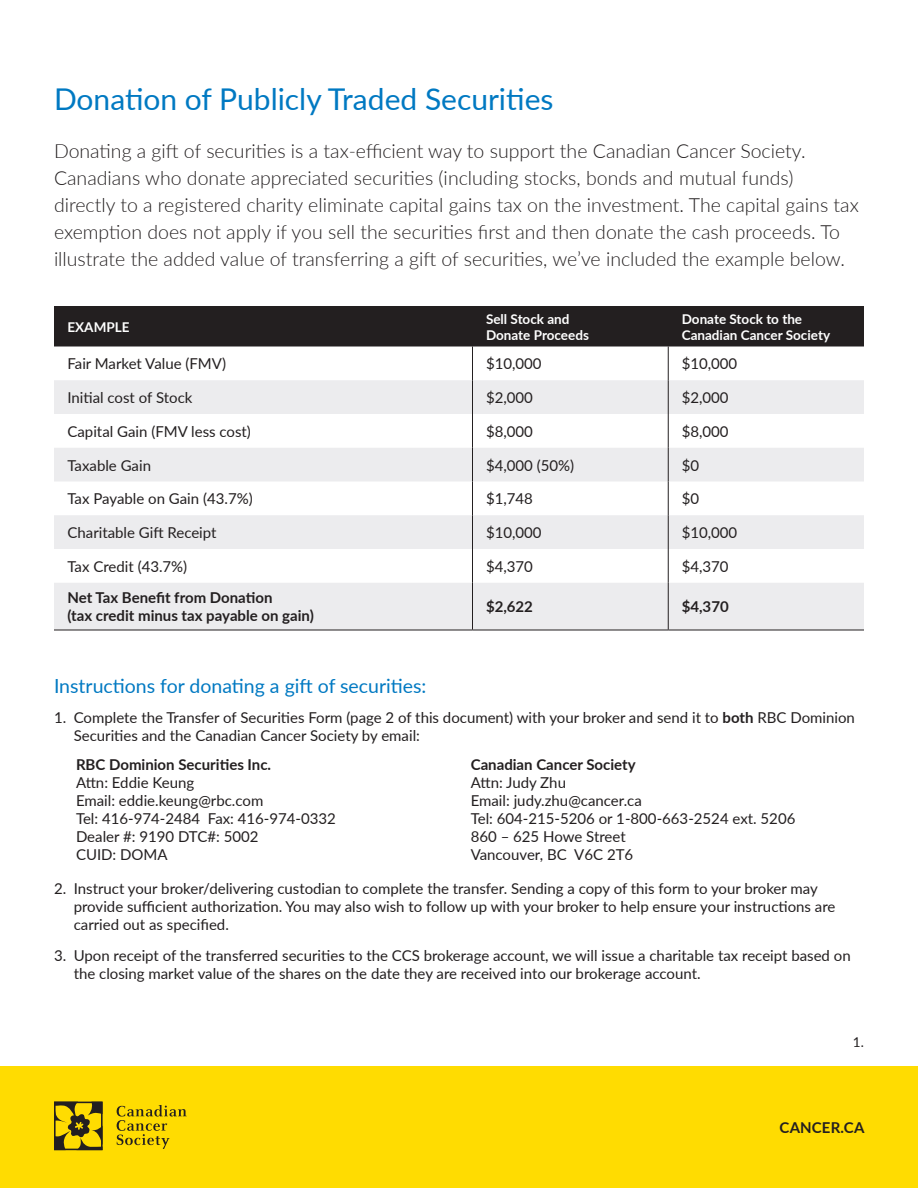
<style>
.page{position:relative;width:918px;height:1188px;background:#fff}
.page>*{position:absolute;margin:0;border:0;box-sizing:border-box;transform-origin:0 0}
.t1{font:30px "Lato";color:#0079c2}
.t2{font:300 19.5px/27px "Lato";color:#231f20}
.t3{font:19.5px "Lato";color:#0079c2}
.t4{font:15px/18px "Lato";color:#231f20}
.t5{font:700 15px/18px "Lato";color:#231f20}
.t6{font:700 13.5px/16.2px "Lato";color:#fff}
.t7{font:13.5px "Lato";color:#231f20}
.s1{font-weight:700}
</style>
<div class="page">
<div style="left:0;top:1066px;width:918px;height:122px;background:#ffdc01"></div>
<svg style="left:117px;top:1105px;width:70px;height:44px"></svg>
<svg style="left:54px;top:1102px;width:49px;height:48px"></svg>
<div style="left:54px;top:306px;width:810px;height:40px;background:#231f20"></div>
<svg style="left:54px;top:380px;width:810px;height:250px;fill:#ececee"></svg>
<hr style="left:54px;top:630px;width:418px;height:1px;background:#231f20">
<hr style="left:472px;top:630px;width:196px;height:1px;background:#231f20">
<hr style="left:668px;top:630px;width:196px;height:1px;background:#231f20">
<hr style="left:472px;top:346px;width:1px;height:34px;background:#231f20">
<hr style="left:668px;top:346px;width:1px;height:34px;background:#231f20">
<hr style="left:472px;top:380px;width:1px;height:34px;background:#231f20">
<hr style="left:668px;top:380px;width:1px;height:34px;background:#231f20">
<hr style="left:472px;top:414px;width:1px;height:34px;background:#231f20">
<hr style="left:668px;top:414px;width:1px;height:34px;background:#231f20">
<hr style="left:472px;top:448px;width:1px;height:34px;background:#231f20">
<hr style="left:668px;top:448px;width:1px;height:34px;background:#231f20">
<hr style="left:472px;top:482px;width:1px;height:33px;background:#231f20">
<hr style="left:668px;top:482px;width:1px;height:33px;background:#231f20">
<hr style="left:472px;top:515px;width:1px;height:34px;background:#231f20">
<hr style="left:668px;top:515px;width:1px;height:34px;background:#231f20">
<hr style="left:472px;top:549px;width:1px;height:34px;background:#231f20">
<hr style="left:668px;top:549px;width:1px;height:34px;background:#231f20">
<hr style="left:472px;top:583px;width:1px;height:47px;background:#231f20">
<hr style="left:668px;top:583px;width:1px;height:47px;background:#231f20">
<h1 class="t1" style="left:54px;top:78px;width:501px">Donation of Publicly Traded Securities</h1>
<p class="t2" style="left:54px;top:136px;width:806px">Donating a gift of securities is a tax-efficient way to support the Canadian Cancer Society.<br>Canadians who donate appreciated securities (including stocks, bonds and mutual funds) directly to a registered charity eliminate capital gains tax on the investment. The capital gains tax exemption does not apply if you sell the securities first and then donate the cash proceeds. To illustrate the added value of transferring a gift of securities, we’ve included the example below.</p>
<p class="t6" style="left:68px;top:318px;width:64px">EXAMPLE</p>
<p class="t6" style="left:486px;top:310px;width:104px">Sell Stock and<br>Donate Proceeds</p>
<p class="t6" style="left:682px;top:310px;width:150px">Donate Stock to the<br>Canadian Cancer Society</p>
<p class="t4" style="left:68px;top:354px;width:160px">Fair Market Value (FMV)</p>
<p class="t4" style="left:486px;top:354px;width:57px">$10,000</p>
<p class="t4" style="left:682px;top:354px;width:57px">$10,000</p>
<p class="t4" style="left:68px;top:388px;width:126px">Initial cost of Stock</p>
<p class="t4" style="left:486px;top:388px;width:48px">$2,000</p>
<p class="t4" style="left:682px;top:388px;width:48px">$2,000</p>
<p class="t4" style="left:68px;top:422px;width:185px">Capital Gain (FMV less cost)</p>
<p class="t4" style="left:486px;top:422px;width:48px">$8,000</p>
<p class="t4" style="left:682px;top:422px;width:48px">$8,000</p>
<p class="t4" style="left:68px;top:456px;width:85px">Taxable Gain</p>
<p class="t4" style="left:486px;top:456px;width:90px">$4,000 (50%)</p>
<p class="t4" style="left:682px;top:456px;width:19px">$0</p>
<p class="t4" style="left:68px;top:489px;width:187px">Tax Payable on Gain (43.7%)</p>
<p class="t4" style="left:486px;top:489px;width:48px">$1,748</p>
<p class="t4" style="left:682px;top:489px;width:19px">$0</p>
<p class="t4" style="left:68px;top:523px;width:151px">Charitable Gift Receipt</p>
<p class="t4" style="left:486px;top:523px;width:57px">$10,000</p>
<p class="t4" style="left:682px;top:523px;width:57px">$10,000</p>
<p class="t4" style="left:68px;top:557px;width:121px">Tax Credit (43.7%)</p>
<p class="t4" style="left:486px;top:557px;width:48px">$4,370</p>
<p class="t4" style="left:682px;top:557px;width:48px">$4,370</p>
<p class="t5" style="left:68px;top:588px;width:248px">Net Tax Benefit from Donation<br>(tax credit minus tax payable on gain)</p>
<p class="t5" style="left:486px;top:597px;width:49px">$2,622</p>
<p class="t5" style="left:682px;top:597px;width:49px">$4,370</p>
<h2 class="t3" style="left:54px;top:672px;width:374px">Instructions for donating a gift of securities:</h2>
<p class="t4" style="left:74px;top:708px;width:783px;text-indent:-20px">1. Complete the Transfer of Securities Form (page 2 of this document) with your broker and send it to <span class="s1">both</span> RBC Dominion<br>Securities and the Canadian Cancer Society by email:</p>
<p class="t5" style="left:76px;top:755px;width:197px">RBC Dominion Securities Inc.</p>
<p class="t4" style="left:76px;top:773px;width:261px">Attn: Eddie Keung<br>Email: eddie.keung@rbc.com<br>Tel: 416-974-2484 Fax: 416-974-0332<br>Dealer #: 9190 DTC#: 5002<br>CUID: DOMA</p>
<p class="t5" style="left:471px;top:755px;width:166px">Canadian Cancer Society</p>
<p class="t4" style="left:471px;top:773px;width:326px">Attn: Judy Zhu<br>Email: judy.zhu@cancer.ca<br>Tel: 604-215-5206 or 1-800-663-2524 ext. 5206<br>860 – 625 Howe Street<br>Vancouver, BC V6C 2T6</p>
<p class="t4" style="left:74px;top:879px;width:763px;text-indent:-20px">2. Instruct your broker/delivering custodian to complete the transfer. Sending a copy of this form to your broker may provide sufficient authorization. You may also wish to follow up with your broker to help ensure your instructions are carried out as specified.</p>
<p class="t4" style="left:74px;top:946px;width:779px;text-indent:-20px">3. Upon receipt of the transferred securities to the CCS brokerage account, we will issue a charitable tax receipt based on the closing market value of the shares on the date they are received into our brokerage account.</p>
<p class="t7" style="left:853px;top:1032px;width:13px">1.</p>
<p class="t5" style="left:780px;top:1117px;width:86px">CANCER.CA</p>
</div>
